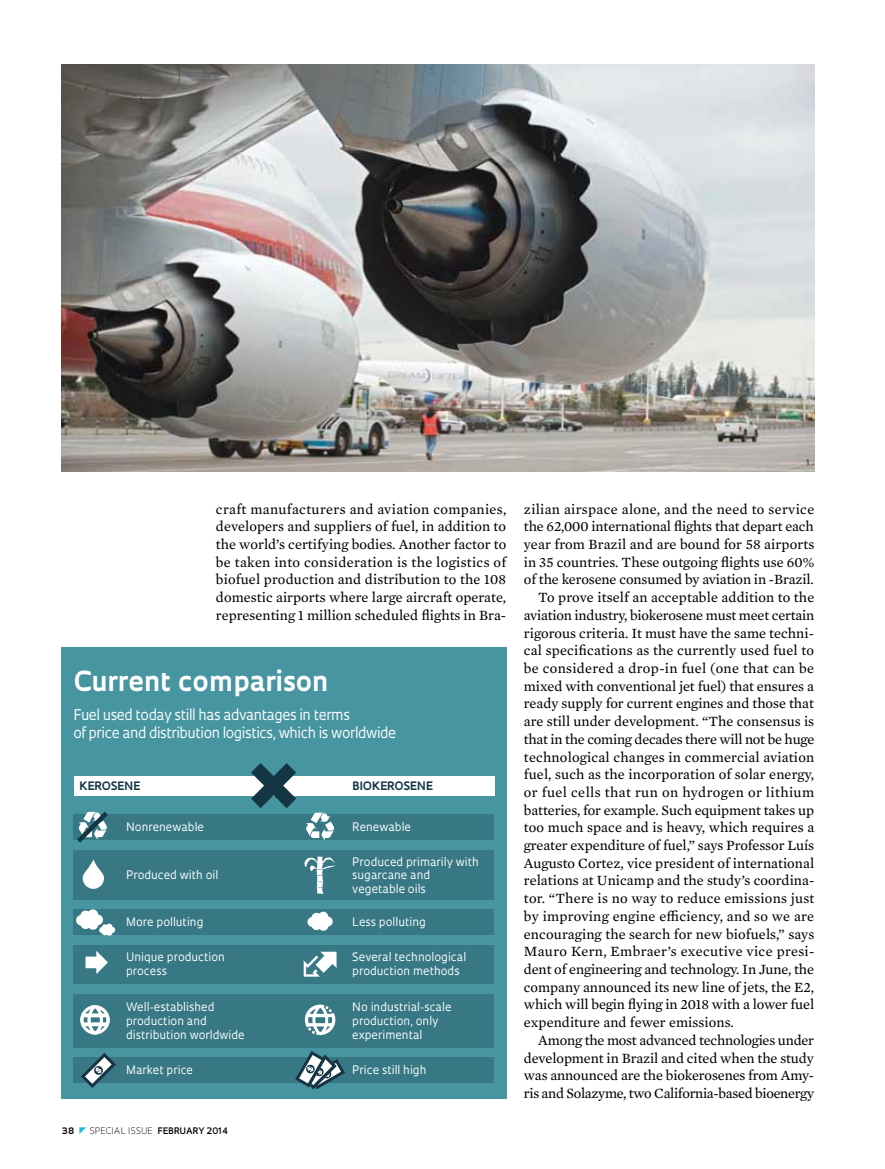
<style>
.page{position:relative;width:885px;height:1169px;background:#fff}
.page>*{position:absolute;margin:0;border:0;box-sizing:border-box;transform-origin:0 0}
.t1{font:700 26.85px "Oculum";color:#fff}
.t2{font:14.4px/17.7px "Mercury Text G2";color:#000;text-align:justify}
.t3{font:14.4px/18.3px "Oculum";letter-spacing:-.03em;color:#fff}
.t4{font:14.4px "Mercury Text G2";letter-spacing:.025em;color:#000}
.t5{font:14.4px "Mercury Text G2";letter-spacing:.02em;color:#000}
.t6{font:14.4px "Mercury Text G2";letter-spacing:-.02em;color:#000}
.t7{font:14.4px "Mercury Text G2";letter-spacing:.03em;color:#000}
.t8{font:11.4px/13.6px "Oculum";color:#fff}
.t9{font:700 11.4px "Oculum";letter-spacing:.005em;color:#143644}
.t10{font:300 8.7px "Oculum";letter-spacing:.015em;color:#000}
.t11{font:700 8.7px "Oculum";color:#000}
.t12{font:7.35px "Oculum";color:#000}
.s1{font-weight:600}
</style>
<div class="page">
<img style="left:62px;top:64px;width:752px;height:408px">
<div style="left:61px;top:647px;width:445px;height:451px;background:#4795a0"></div>
<div style="left:74px;top:814px;width:420px;height:25px;background:#377884"></div>
<div style="left:73px;top:909px;width:421px;height:25px;background:#377884"></div>
<div style="left:74px;top:944px;width:420px;height:39px;background:#377884"></div>
<div style="left:74px;top:994px;width:420px;height:53px;background:#377884"></div>
<div style="left:74px;top:850px;width:420px;height:49px;background:#377884"></div>
<div style="left:74px;top:1057px;width:420px;height:25px;background:#377884"></div>
<svg style="left:73px;top:811px;width:40px;height:32px"></svg>
<svg style="left:305px;top:1004px;width:30px;height:31px"></svg>
<svg style="left:295px;top:1050px;width:50px;height:39px"></svg>
<svg style="left:80px;top:1005px;width:30px;height:29px"></svg>
<svg style="left:81px;top:1052px;width:35px;height:36px"></svg>
<svg style="left:83px;top:859px;width:21px;height:29px"></svg>
<svg style="left:304px;top:951px;width:33px;height:25px"></svg>
<svg style="left:86px;top:951px;width:22px;height:23px"></svg>
<svg style="left:76px;top:909px;width:39px;height:27px"></svg>
<svg style="left:307px;top:911px;width:26px;height:20px"></svg>
<div style="left:74px;top:776px;width:421px;height:19px;background:#fff"></div>
<svg style="left:237px;top:763px;width:97px;height:77px"></svg>
<svg style="left:304px;top:856px;width:32px;height:38px"></svg>
<p class="t2" style="left:216px;top:499px;width:292px">craft manufacturers and aviation companies, developers and suppliers of fuel, in addition to the world’s certifying bodies. Another factor to be taken into consideration is the logistics of biofuel production and distribution to the 108 domestic airports where large aircraft operate, representing 1 million scheduled flights in Bra-</p>
<h1 class="t1" style="left:73px;top:662px;width:256px">Current comparison</h1>
<p class="t3" style="left:73px;top:704px;width:324px">Fuel used today still has advantages in terms<br>of price and distribution logistics, which is worldwide</p>
<p class="t9" style="left:79px;top:778px;width:47px">KEROSENE</p>
<p class="t9" style="left:352px;top:778px;width:66px">BIOKEROSENE</p>
<p class="t8" style="left:126px;top:819px;width:80px">Nonrenewable</p>
<p class="t8" style="left:352px;top:819px;width:60px">Renewable</p>
<p class="t8" style="left:126px;top:868px;width:94px">Produced with oil</p>
<p class="t8" style="left:352px;top:854px;width:128px">Produced primarily with sugarcane and vegetable oils</p>
<p class="t8" style="left:126px;top:914px;width:79px">More polluting</p>
<p class="t8" style="left:352px;top:914px;width:75px">Less polluting</p>
<p class="t8" style="left:126px;top:949px;width:100px">U nique production process</p>
<p class="t8" style="left:352px;top:949px;width:115px">Several technological production methods</p>
<p class="t8" style="left:126px;top:1000px;width:120px">Well-established production and distribution worldwide</p>
<p class="t8" style="left:352px;top:1000px;width:101px">No industrial-scale production, only experimental</p>
<p class="t8" style="left:126px;top:1063px;width:69px">Market price</p>
<p class="t8" style="left:352px;top:1063px;width:76px">Price still high</p>
<p class="t11" style="left:62px;top:1124px;width:14px">38</p>
<p class="t10" style="left:90px;top:1124px;width:140px">SPECIAL ISSUE <span class="s1">FEBRUARY 2014</span></p>
<p class="t12" style="left:806px;top:458px;width:5px">1</p>
<p class="t4" style="left:524px;top:498px;width:292px">zilian airspace alone, and the need to service</p>
<p class="t2" style="left:524px;top:517px;width:292px">the 62,000 international flights that depart each</p>
<p class="t2" style="left:524px;top:534px;width:292px">year from Brazil and are bound for 58 airports</p>
<p class="t2" style="left:524px;top:552px;width:292px">in 35 countries. These outgoing flights use 60%</p>
<p class="t2" style="left:524px;top:570px;width:292px">of the kerosene consumed by aviation in -Brazil.</p>
<p class="t2" style="left:538px;top:588px;width:277px">To prove itself an acceptable addition to the</p>
<p class="t2" style="left:524px;top:605px;width:292px">aviation industry, biokerosene must meet certain</p>
<p class="t2" style="left:524px;top:623px;width:292px">rigorous criteria. It must have the same techni-</p>
<p class="t2" style="left:524px;top:641px;width:292px">cal specifications as the currently used fuel to</p>
<p class="t5" style="left:524px;top:658px;width:292px">be considered a drop-in fuel (one that can be</p>
<p class="t2" style="left:524px;top:676px;width:292px">mixed with conventional jet fuel) that ensures a</p>
<p class="t2" style="left:524px;top:694px;width:292px">ready supply for current engines and those that</p>
<p class="t2" style="left:524px;top:711px;width:292px">are still under development. “The consensus is</p>
<p class="t2" style="left:524px;top:729px;width:292px">that in the coming decades there will not be huge</p>
<p class="t2" style="left:524px;top:747px;width:292px">technological changes in commercial aviation</p>
<p class="t2" style="left:524px;top:765px;width:292px">fuel, such as the incorporation of solar energy,</p>
<p class="t7" style="left:524px;top:781px;width:292px">or fuel cells that run on hydrogen or lithium</p>
<p class="t2" style="left:524px;top:800px;width:292px">batteries, for example. Such equipment takes up</p>
<p class="t2" style="left:524px;top:818px;width:292px">too much space and is heavy, which requires a</p>
<p class="t2" style="left:524px;top:835px;width:292px">greater expenditure of fuel,” says Professor Luís</p>
<p class="t2" style="left:524px;top:853px;width:292px">Augusto Cortez, vice president of international</p>
<p class="t2" style="left:524px;top:871px;width:292px">relations at Unicamp and the study’s coordina-</p>
<p class="t2" style="left:524px;top:888px;width:292px">tor. “There is no way to reduce emissions just</p>
<p class="t5" style="left:524px;top:905px;width:292px">by improving engine efficiency, and so we are</p>
<p class="t2" style="left:524px;top:924px;width:292px">encouraging the search for new biofuels,” says</p>
<p class="t4" style="left:524px;top:941px;width:292px">Mauro Kern, Embraer’s executive vice presi-</p>
<p class="t2" style="left:524px;top:959px;width:292px">dent of engineering and technology. In June, the</p>
<p class="t2" style="left:524px;top:977px;width:292px">company announced its new line of jets, the E2,</p>
<p class="t2" style="left:524px;top:995px;width:292px">which will begin flying in 2018 with a lower fuel</p>
<p class="t2" style="left:524px;top:1012px;width:211px">expenditure and fewer emissions.</p>
<p class="t2" style="left:538px;top:1030px;width:277px">Among the most advanced technologies under</p>
<p class="t2" style="left:524px;top:1048px;width:292px">development in Brazil and cited when the study</p>
<p class="t2" style="left:524px;top:1065px;width:292px">was announced are the biokerosenes from Amy-</p>
<p class="t6" style="left:524px;top:1082px;width:292px">ris and Solazyme, two California-based bioenergy</p>
</div>
